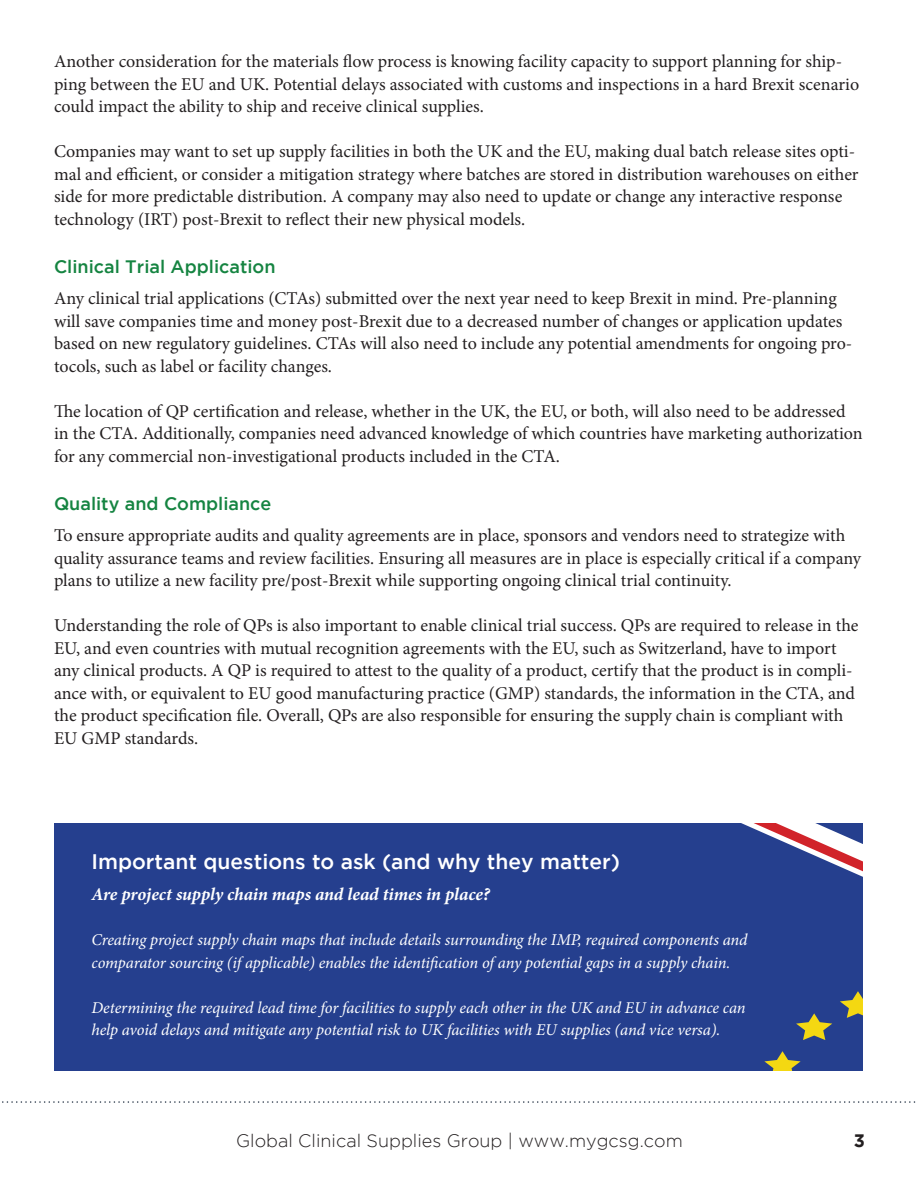
<style>
.page{position:relative;width:918px;height:1188px;background:#fff}
.page>*{position:absolute;margin:0;border:0;box-sizing:border-box;transform-origin:0 0}
.t1{font:500 21px "Gotham";color:#fff}
.t2{font:18px/22.5px "Minion Pro";color:#231f20}
.t3{font:italic 700 18px "Minion Pro";letter-spacing:-.005em;color:#fff}
.t4{font:500 18px "Gotham";color:#158441}
.t5{font:300 18px "Gotham";color:#231f20}
.t6{font:700 18px "Gotham";color:#231f20}
.t7{font:italic 16.5px/22.5px "Minion Pro";letter-spacing:-.01em;color:#fff}
</style>
<div class="page">
<svg style="left:2px;top:1101px;width:914px;height:2px"></svg>
<div style="left:54px;top:820px;width:810px;height:251px;background:#253f8e"></div>
<svg style="left:741px;top:823px;width:122px;height:54px"></svg>
<div style="left:27px;top:803px;width:838px;height:20px;background:#fff"></div>
<svg style="left:764px;top:1051px;width:37px;height:20px"></svg>
<svg style="left:796px;top:1013px;width:36px;height:27px"></svg>
<svg style="left:840px;top:991px;width:23px;height:27px"></svg>
<div style="left:863px;top:810px;width:51px;height:271px;background:#fff"></div>
<p class="t2" style="left:54px;top:50px;width:807px">Another consideration for the materials flow process is knowing facility capacity to support planning for ship&shy;ping between the EU and UK. Potential delays associated with customs and inspections in a hard Brexit scenario could impact the ability to ship and receive clinical supplies.</p>
<p class="t2" style="left:54px;top:140px;width:806px">Companies may want to set up supply facilities in both the UK and the EU, making dual batch release sites opti&shy;mal and efficient, or consider a mitigation strategy where batches are stored in distribution warehouses on either side for more predictable distribution. A company may also need to update or change any interactive response technology (IRT) post-Brexit to reflect their new physical models.</p>
<p class="t4" style="left:54px;top:259px;width:223px">Clinical Trial Application</p>
<p class="t2" style="left:54px;top:287px;width:800px">Any clinical trial applications (CTAs) submitted over the next year need to keep Brexit in mind. Pre-planning will save companies time and money post-Brexit due to a decreased number of changes or application updates based on new regulatory guidelines. CTAs will also need to include any potential amendments for ongoing pro&shy;tocols, such as label or facility changes.</p>
<p class="t2" style="left:54px;top:400px;width:810px">The location of QP certification and release, whether in the UK, the EU, or both, will also need to be addressed in the CTA. Additionally, companies need advanced knowledge of which countries have marketing authorization for any commercial non-investigational products included in the CTA.</p>
<p class="t4" style="left:54px;top:496px;width:219px">Quality and Compliance</p>
<p class="t2" style="left:54px;top:524px;width:809px">To ensure appropriate audits and quality agreements are in place, sponsors and vendors need to strategize with quality assurance teams and review facilities. Ensuring all measures are in place is especially critical if a company plans to utilize a new facility pre/post-Brexit while supporting ongoing clinical trial continuity.</p>
<p class="t2" style="left:54px;top:614px;width:806px">Understanding the role of QPs is also important to enable clinical trial success. QPs are required to release in the EU, and even countries with mutual recognition agreements with the EU, such as Switzerland, have to import any clinical products. A QP is required to attest to the quality of a product, certify that the product is in compli&shy;ance with, or equivalent to EU good manufacturing practice (GMP) standards, the information in the CTA, and the product specification file. Overall, QPs are also responsible for ensuring the supply chain is compliant with EU GMP standards.</p>
<p class="t1" style="left:92px;top:853px;width:530px">Important questions to ask (and why they matter)</p>
<p class="t3" style="left:92px;top:881px;width:400px">Are project supply chain maps and lead times in place?</p>
<p class="t7" style="left:92px;top:928px;width:658px">Creating project supply chain maps that include details surrounding the IMP, required components and comparator sourcing (if applicable) enables the identification of any potential gaps in a supply chain.</p>
<p class="t7" style="left:92px;top:996px;width:656px">Determining the required lead time for facilities to supply each other in the UK and EU in advance can help avoid delays and mitigate any potential risk to UK facilities with EU supplies (and vice versa).</p>
<p class="t5" style="left:236px;top:1134px;width:448px">Global Clinical Supplies Group | www.mygcsg.com</p>
<p class="t6" style="left:854px;top:1133px;width:13px">3</p>
</div>
